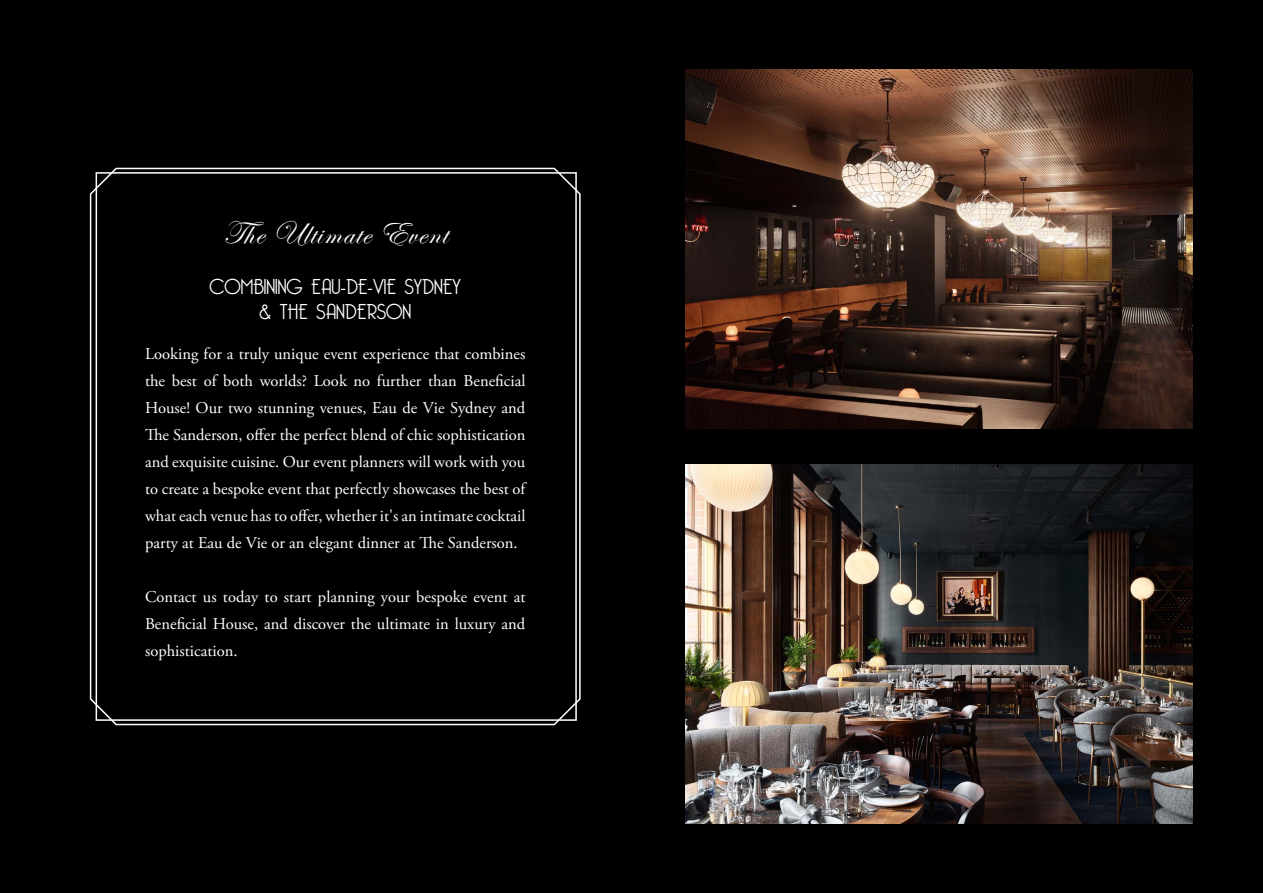
<style>
.page{position:relative;width:1263px;height:893px;background:#000}
.page>*{position:absolute;margin:0;border:0;box-sizing:border-box;transform-origin:0 0}
.t1{font:33px "Edwardian Script ITC";letter-spacing:.04em;color:#fff}
.t2{font:300 21px/25.2px "Bellerose";color:#fff;text-align:center}
.t3{font:16.5px/27px "Adobe Garamond Pro";color:#fff;text-align:justify}
</style>
<div class="page">
<svg style="left:89px;top:167px;width:492px;height:559px"></svg>
<div style="left:96px;top:172px;width:481px;height:549px;border:2px solid #fff"></div>
<img style="left:685px;top:69px;width:507px;height:359px">
<img style="left:685px;top:465px;width:507px;height:359px">
<h1 class="t1" style="left:223px;top:215px;width:226px">The Ultimate Event</h1>
<p class="t2" style="left:210px;top:275px;width:253px">COMBINING EAU-DE-VIE SYDNEY &amp; THE SANDERSON</p>
<p class="t3" style="left:145px;top:340px;width:382px">Looking for a truly unique event experience that combines the best of both worlds? Look no further than Beneficial House! Our two stunning venues, Eau de Vie Sydney and The Sanderson, offer the perfect blend of chic sophistication and exquisite cuisine. Our event planners will work with you to create a bespoke event that perfectly showcases the best of what each venue has to offer, whether it's an intimate cocktail party at Eau de Vie or an elegant dinner at The Sanderson.</p>
<p class="t3" style="left:145px;top:583px;width:382px">Contact us today to start planning your bespoke event at Beneficial House, and discover the ultimate in luxury and sophistication.</p>
</div>
